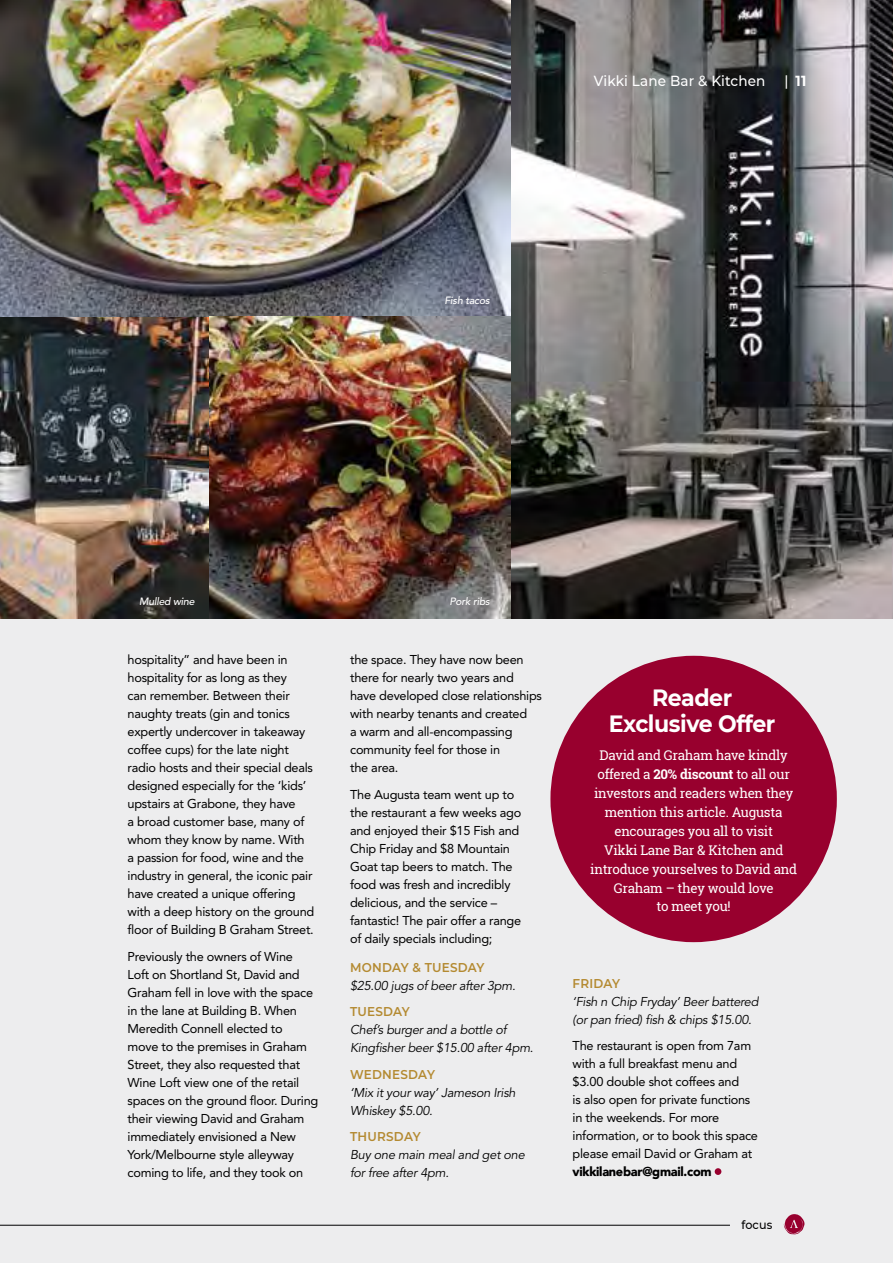
<style>
.page{position:relative;width:893px;height:1263px;background:#fff}
.page>*{position:absolute;margin:0;border:0;box-sizing:border-box;transform-origin:0 0}
.t1{font:700 23.55px/25.7px "Montserrat";letter-spacing:-.02em;color:#fff;text-align:center;scale:.94 1}
.t2{font:500 14.55px "Montserrat";letter-spacing:.01em;color:#fff;scale:.93 1}
.t3{font:700 14.55px "Montserrat";color:#fff;scale:.93 1}
.t4{font:13.35px/18.9px "Roboto Slab";letter-spacing:-.02em;color:#fff;text-align:center}
.t5{font:12.75px/18px "Avenir";letter-spacing:-.02em;color:#000}
.t6{font:italic 12.75px/18px "Avenir";letter-spacing:-.02em;color:#000}
.t7{font:600 12.75px "Montserrat";letter-spacing:.02em;color:#b48a31;scale:.94 1}
.t8{font:600 12.75px "Avenir";letter-spacing:-.02em;color:#000}
.t9{font:500 12px "Montserrat";letter-spacing:.01em;color:#000;scale:.93 1}
.t10{font:italic 500 10.5px "Avenir";letter-spacing:-.02em;color:#fff}
.s1{font-weight:500}
.s2{font-weight:700}
</style>
<div class="page">
<div style="left:0;top:595px;width:893px;height:668px;background:#ededee"></div>
<img style="left:0;top:0;width:893px;height:618px">
<div style="left:715px;top:1168px;width:6px;height:7px;background:#98002e;border-radius:50%"></div>
<div style="left:550px;top:656px;width:287px;height:286px;background:#98002e;border-radius:50%"></div>
<svg style="left:783px;top:1214px;width:22px;height:21px"></svg>
<hr style="left:0;top:1225px;width:730px;height:1px;background:#000">
<p class="t10" style="left:444px;top:294px;width:47px">Fish tacos</p>
<p class="t2" style="left:594px;top:70px;width:186px">Vikki Lane Bar &amp; Kitchen</p>
<p class="t3" style="left:784px;top:70px;width:25px"><span class="s1">|</span> 11</p>
<p class="t10" style="left:139px;top:595px;width:57px">Mulled wine</p>
<p class="t10" style="left:449px;top:595px;width:42px">Pork ribs</p>
<p class="t5" style="left:128px;top:651px;width:188px">hospitality” and have been in hospitality for as long as they<br>can remember. Between their naughty treats (gin and tonics expertly undercover in takeaway coffee cups) for the late night radio hosts and their special deals designed especially for the ‘kids’ upstairs at Grabone, they have<br>a broad customer base, many of whom they know by name. With a passion for food, wine and the industry in general, the iconic pair have created a unique offering with a deep history on the ground floor of Building B Graham Street.</p>
<p class="t5" style="left:128px;top:947px;width:192px">Previously the owners of Wine<br>Loft on Shortland St, David and<br>Graham fell in love with the space in the lane at Building B. When<br>Meredith Connell elected to<br>move to the premises in Graham<br>Street, they also requested that<br>Wine Loft view one of the retail spaces on the ground floor. During their viewing David and Graham immediately envisioned a New<br>York/Melbourne style alleyway coming to life, and they took on</p>
<p class="t5" style="left:350px;top:651px;width:193px">the space. They have now been there for nearly two years and have developed close relationships with nearby tenants and created<br>a warm and all-encompassing community feel for those in<br>the area.</p>
<p class="t5" style="left:350px;top:785px;width:173px">The Augusta team went up to the restaurant a few weeks ago and enjoyed their $15 Fish and<br>Chip Friday and $8 Mountain<br>Goat tap beers to match. The food was fresh and incredibly delicious, and the service – fantastic! The pair offer a range of daily specials including;</p>
<p class="t7" style="left:350px;top:958px;width:144px">MONDAY &amp; TUESDAY</p>
<p class="t6" style="left:350px;top:976px;width:167px">$25.00 jugs of beer after 3pm.</p>
<p class="t7" style="left:350px;top:1002px;width:65px">TUESDAY</p>
<p class="t6" style="left:350px;top:1021px;width:185px">Chef’s burger and a bottle of<br>Kingfisher beer $15.00 after 4pm.</p>
<p class="t7" style="left:350px;top:1065px;width:92px">WEDNESDAY</p>
<p class="t6" style="left:350px;top:1083px;width:167px">‘Mix it your way’ Jameson Irish<br>Whiskey $5.00.</p>
<p class="t7" style="left:350px;top:1127px;width:77px">THURSDAY</p>
<p class="t6" style="left:350px;top:1146px;width:176px">Buy one main meal and get one for free after 4pm.</p>
<h1 class="t1" style="left:609px;top:684px;width:179px">Reader<br>Exclusive Offer</h1>
<p class="t4" style="left:590px;top:746px;width:208px">David and Graham have kindly offered a <span class="s2">20% discount</span> to all our investors and readers when they mention this article. Augusta encourages you all to visit<br>Vikki Lane Bar &amp; Kitchen and introduce yourselves to David and<br>Graham – they would love<br>to meet you!</p>
<p class="t7" style="left:573px;top:974px;width:52px">FRIDAY</p>
<p class="t6" style="left:573px;top:993px;width:187px">‘Fish n Chip Fryday’ Beer battered (or pan fried) fish &amp; chips $15.00.</p>
<p class="t5" style="left:573px;top:1037px;width:187px">The restaurant is open from 7am with a full breakfast menu and $3.00 double shot coffees and<br>is also open for private functions in the weekends. For more information, or to book this space please email David or Graham at</p>
<p class="t8" style="left:573px;top:1164px;width:141px">vikkilanebar@gmail.com</p>
<p class="t9" style="left:741px;top:1216px;width:35px">focus</p>
</div>
